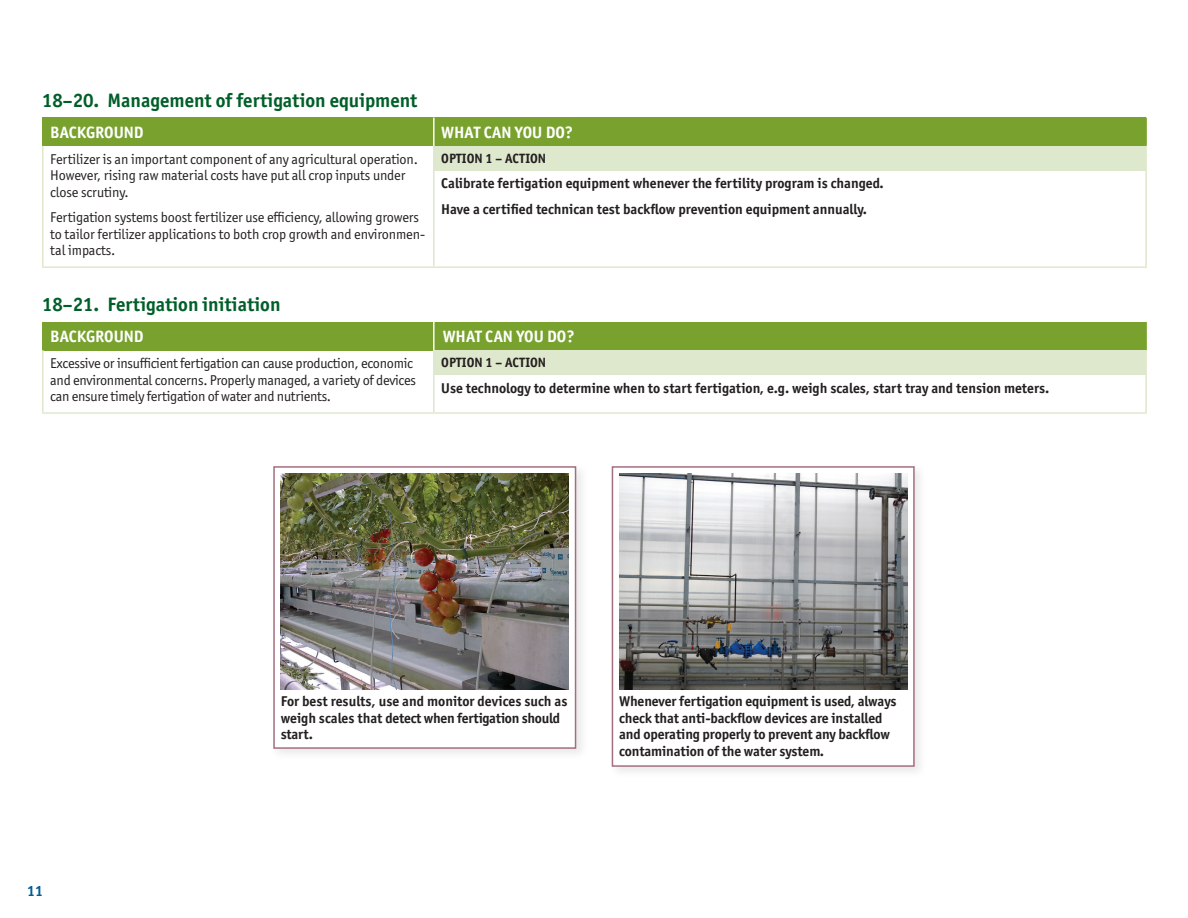
<style>
.page{position:relative;width:1188px;height:918px;background:#fff}
.page>*{position:absolute;margin:0;border:0;box-sizing:border-box;transform-origin:0 0}
.t1{font:700 19.5px "Officina Sans ITC Pro";color:#005f29}
.t2{font:700 16.5px "Officina Sans ITC Pro";color:#fff}
.t3{font:700 15px "Officina Sans ITC Pro";color:#005d95}
.t4{font:700 14.25px/16.5px "Officina Sans ITC Pro";color:#231f20}
.t5{font:14.25px/16.5px "Officina Sans ITC Pro";letter-spacing:-.01em;color:#231f20}
.t6{font:700 13.5px "Officina Sans ITC Pro";color:#231f20}
</style>
<div class="page">
<div style="left:43px;top:118px;width:391px;height:28px;background:#78a22d"></div>
<div style="left:434px;top:118px;width:712px;height:28px;background:#78a22d"></div>
<div style="left:434px;top:146px;width:712px;height:25px;background:#dee8cc"></div>
<hr style="left:433px;top:118px;width:2px;height:28px;background:#fff">
<hr style="left:1145px;top:118px;width:2px;height:28px;background:#78a22d">
<hr style="left:1145px;top:146px;width:2px;height:25px;background:#dee8cc">
<hr style="left:42px;top:118px;width:2px;height:28px;background:#78a22d">
<hr style="left:42px;top:146px;width:2px;height:25px;background:#dee8cc">
<hr style="left:433px;top:146px;width:2px;height:25px;background:#dee8cc">
<hr style="left:42px;top:171px;width:2px;height:95px;background:#dee8cc">
<hr style="left:433px;top:171px;width:2px;height:95px;background:#dee8cc">
<hr style="left:42px;top:266px;width:392px;height:2px;background:#dee8cc">
<hr style="left:1145px;top:171px;width:2px;height:95px;background:#dee8cc">
<hr style="left:434px;top:266px;width:713px;height:2px;background:#dee8cc">
<div style="left:43px;top:322px;width:391px;height:28px;background:#78a22d"></div>
<div style="left:434px;top:322px;width:712px;height:28px;background:#78a22d"></div>
<div style="left:434px;top:350px;width:712px;height:25px;background:#dee8cc"></div>
<hr style="left:433px;top:322px;width:2px;height:28px;background:#fff">
<hr style="left:1145px;top:322px;width:2px;height:28px;background:#78a22d">
<hr style="left:1145px;top:350px;width:2px;height:25px;background:#dee8cc">
<hr style="left:42px;top:322px;width:2px;height:28px;background:#78a22d">
<hr style="left:42px;top:350px;width:2px;height:25px;background:#dee8cc">
<hr style="left:433px;top:350px;width:2px;height:25px;background:#dee8cc">
<hr style="left:42px;top:375px;width:2px;height:37px;background:#dee8cc">
<hr style="left:433px;top:375px;width:2px;height:37px;background:#dee8cc">
<hr style="left:42px;top:412px;width:392px;height:2px;background:#dee8cc">
<hr style="left:1145px;top:375px;width:2px;height:37px;background:#dee8cc">
<hr style="left:434px;top:412px;width:713px;height:2px;background:#dee8cc">
<div style="left:608px;top:462px;width:319px;height:317px;background:#f8f8f8"></div>
<div style="left:612px;top:466px;width:303px;height:301px;background:#fff;border:2px solid #a36f80"></div>
<img style="left:619px;top:474px;width:288px;height:216px">
<div style="left:270px;top:462px;width:319px;height:300px;background:#231f20;opacity:.1"></div>
<div style="left:273px;top:466px;width:303px;height:283px;background:#fff;border:2px solid #a36f80"></div>
<img style="left:281px;top:474px;width:288px;height:216px">
<h1 class="t1" style="left:42px;top:88px;width:377px">18–20. Management of fertigation equipment</h1>
<p class="t2" style="left:50px;top:122px;width:95px">BACKGROUND</p>
<p class="t2" style="left:441px;top:122px;width:133px">WHAT CAN YOU DO?</p>
<p class="t5" style="left:50px;top:151px;width:369px">Fertilizer is an important component of any agricultural operation.<br>However, rising raw material costs have put all crop inputs under close scrutiny.</p>
<p class="t5" style="left:50px;top:209px;width:376px">Fertigation systems boost fertilizer use efficiency, allowing growers to tailor fertilizer applications to both crop growth and environmen&shy;tal impacts.</p>
<p class="t6" style="left:441px;top:150px;width:106px">OPTION 1 – ACTION</p>
<p class="t4" style="left:441px;top:171px;width:444px;line-height:25.5px">Calibrate fertigation equipment whenever the fertility program is changed.<br>Have a certified technican test backflow prevention equipment annually.</p>
<h1 class="t1" style="left:42px;top:293px;width:240px">18–21. Fertigation initiation</h1>
<p class="t2" style="left:50px;top:326px;width:95px">BACKGROUND</p>
<p class="t2" style="left:443px;top:326px;width:133px">WHAT CAN YOU DO?</p>
<p class="t5" style="left:50px;top:355px;width:367px">Excessive or insufficient fertigation can cause production, economic and environmental concerns. Properly managed, a variety of devices can ensure timely fertigation of water and nutrients.</p>
<p class="t6" style="left:441px;top:355px;width:106px">OPTION 1 – ACTION</p>
<p class="t4" style="left:441px;top:380px;width:610px">Use technology to determine when to start fertigation, e.g. weigh scales, start tray and tension meters.</p>
<p class="t3" style="left:27px;top:882px;width:18px">11</p>
<p class="t4" style="left:281px;top:693px;width:288px">For best results, use and monitor devices such as weigh scales that detect when fertigation should start.</p>
<p class="t4" style="left:619px;top:693px;width:279px">Whenever fertigation equipment is used, always check that anti-backflow devices are installed and operating properly to prevent any backflow contamination of the water system.</p>
</div>
